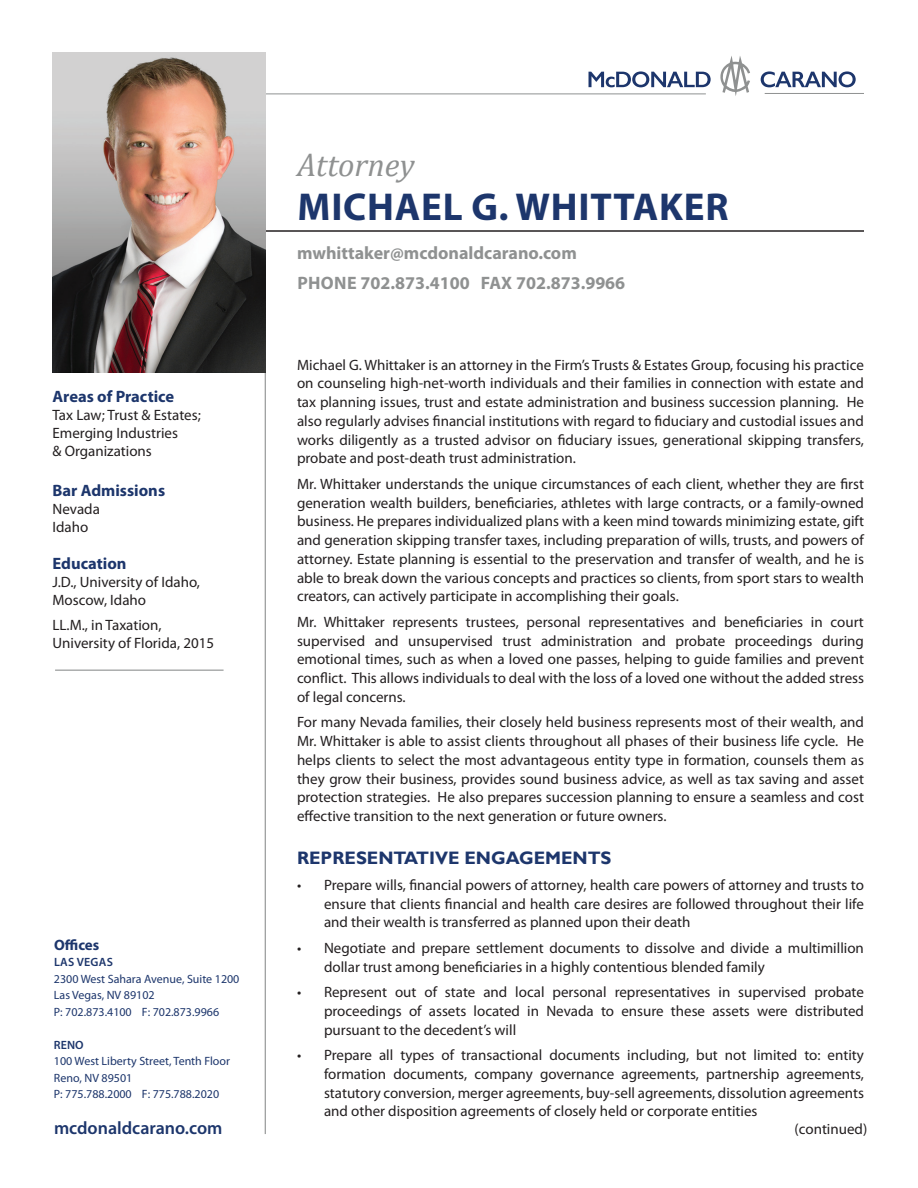
<style>
.page{position:relative;width:918px;height:1188px;background:#fff}
.page>*{position:absolute;margin:0;border:0;box-sizing:border-box;transform-origin:0 0}
.t1{font:700 39px "Myriad Pro";letter-spacing:.02em;color:#1d366c}
.t2{font:italic 32.4px "Cambria";color:#8f9191}
.t3{font:700 18px/30px "Myriad Pro";color:#8f9191}
.t4{font:700 18px "Gill Sans";color:#1d366c}
.t5{font:600 18px "Myriad Pro";color:#1d366c}
.t6{font:700 16.5px "Myriad Pro";color:#1d366c}
.t7{font:15px/18.8px "Myriad Pro";color:#231f20;text-align:justify}
.t8{font:700 15px "Myriad Pro";color:#1d366c}
.t9{font:12px/16.5px "Myriad Pro";color:#1d366c}
.t10{font:600 12px "Myriad Pro";letter-spacing:.02em;color:#1d366c}
</style>
<div class="page">
<hr style="left:63px;top:230px;width:801px;height:2px;background:#231f20">
<hr style="left:265px;top:366px;width:1px;height:768px;background:#8f9191">
<hr style="left:55px;top:670px;width:169px;height:1px;background:#8f9191">
<svg style="left:589px;top:71px;width:122px;height:16px"></svg>
<svg style="left:761px;top:71px;width:95px;height:16px"></svg>
<hr style="left:198px;top:94px;width:508px;height:1px;background:#8f9191">
<hr style="left:765px;top:93px;width:99px;height:1px;background:#8f9191">
<svg style="left:720px;top:56px;width:30px;height:40px"></svg>
<img style="left:52px;top:53px;width:214px;height:319px">
<h2 class="t2" style="left:297px;top:142px;width:119px">Attorney</h2>
<h1 class="t1" style="left:298px;top:181px;width:432px">MICHAEL G. WHITTAKER</h1>
<p class="t3" style="left:297px;top:237px;width:330px">mwhittaker@mcdonaldcarano.com<br>PHONE 702.873.4100 FAX 702.873.9966</p>
<p class="t7" style="left:297px;top:355px;width:569px">Michael G. Whittaker is an attorney in the Firm’s Trusts &amp; Estates Group, focusing his practice on counseling high-net-worth individuals and their families in connection with estate and tax planning issues, trust and estate administration and business succession planning. He also regularly advises financial institutions with regard to fiduciary and custodial issues and works diligently as a trusted advisor on fiduciary issues, generational skipping transfers, probate and post-death trust administration.</p>
<p class="t7" style="left:297px;top:474px;width:569px">Mr. Whittaker understands the unique circumstances of each client, whether they are first generation wealth builders, beneficiaries, athletes with large contracts, or a family-owned business. He prepares individualized plans with a keen mind towards minimizing estate, gift and generation skipping transfer taxes, including preparation of wills, trusts, and powers of attorney. Estate planning is essential to the preservation and transfer of wealth, and he is able to break down the various concepts and practices so clients, from sport stars to wealth creators, can actively participate in accomplishing their goals.</p>
<p class="t7" style="left:297px;top:612px;width:569px">Mr. Whittaker represents trustees, personal representatives and beneficiaries in court supervised and unsupervised trust administration and probate proceedings during emotional times, such as when a loved one passes, helping to guide families and prevent conflict. This allows individuals to deal with the loss of a loved one without the added stress of legal concerns.</p>
<p class="t7" style="left:297px;top:713px;width:569px">For many Nevada families, their closely held business represents most of their wealth, and Mr. Whittaker is able to assist clients throughout all phases of their business life cycle. He helps clients to select the most advantageous entity type in formation, counsels them as they grow their business, provides sound business advice, as well as tax saving and asset protection strategies. He also prepares succession planning to ensure a seamless and cost effective transition to the next generation or future owners.</p>
<p class="t4" style="left:297px;top:847px;width:316px">REPRESENTATIVE ENGAGEMENTS</p>
<p class="t7" style="left:324px;top:875px;width:541px;text-indent:-27px">• Prepare wills, financial powers of attorney, health care powers of attorney and trusts to ensure that clients financial and health care desires are followed throughout their life and their wealth is transferred as planned upon their death</p>
<p class="t7" style="left:324px;top:938px;width:541px;text-indent:-27px">• Negotiate and prepare settlement documents to dissolve and divide a multimillion dollar trust among beneficiaries in a highly contentious blended family</p>
<p class="t7" style="left:324px;top:982px;width:542px;text-indent:-27px">• Represent out of state and local personal representatives in supervised probate proceedings of assets located in Nevada to ensure these assets were distributed pursuant to the decedent’s will</p>
<p class="t7" style="left:324px;top:1045px;width:542px;text-indent:-27px">• Prepare all types of transactional documents including, but not limited to: entity formation documents, company governance agreements, partnership agreements, statutory conversion, merger agreements, buy-sell agreements, dissolution agreements and other disposition agreements of closely held or corporate entities</p>
<p class="t6" style="left:52px;top:385px;width:123px">Areas of Practice</p>
<p class="t7" style="left:52px;top:405px;width:150px;line-height:18px;text-align:left">Tax Law; Trust &amp; Estates;<br>Emerging Industries<br>&amp; Organizations</p>
<p class="t6" style="left:52px;top:479px;width:114px">Bar Admissions</p>
<p class="t7" style="left:52px;top:499px;width:49px;line-height:18px">Nevada<br>Idaho</p>
<p class="t6" style="left:52px;top:553px;width:76px">Education</p>
<p class="t7" style="left:52px;top:573px;width:149px;line-height:18px">J.D., University of Idaho,<br>Moscow, Idaho</p>
<p class="t7" style="left:52px;top:616px;width:163px;line-height:18px">LL.M., in Taxation,<br>University of Florida, 2015</p>
<p class="t8" style="left:54px;top:935px;width:47px">Offices</p>
<p class="t10" style="left:54px;top:955px;width:60px">LAS VEGAS</p>
<p class="t9" style="left:54px;top:970px;width:187px">2300 West Sahara Avenue, Suite 1200<br>Las Vegas, NV 89102<br>P: 702.873.4100 F: 702.873.9966</p>
<p class="t10" style="left:54px;top:1037px;width:31px">RENO</p>
<p class="t9" style="left:54px;top:1053px;width:178px">100 West Liberty Street, Tenth Floor<br>Reno, NV 89501<br>P: 775.788.2000 F: 775.788.2020</p>
<p class="t5" style="left:54px;top:1116px;width:170px">mcdonaldcarano.com</p>
<p class="t7" style="left:795px;top:1119px;width:74px">(continued)</p>
</div>
